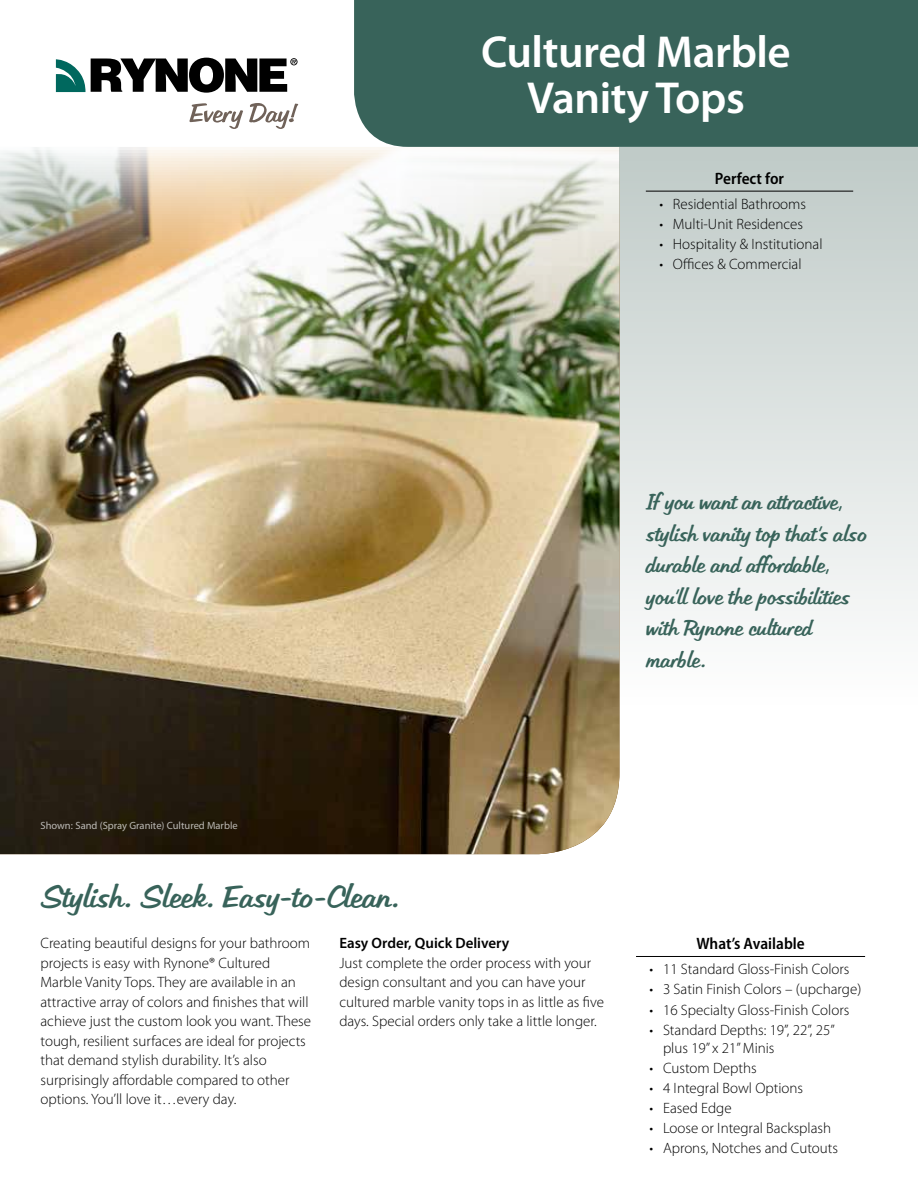
<style>
.page{position:relative;width:918px;height:1188px;background:#fff}
.page>*{position:absolute;margin:0;border:0;box-sizing:border-box;transform-origin:0 0}
.t1{font:600 45px/46.3px "Myriad Pro";letter-spacing:-.01em;color:#fff;text-align:center}
.t2{font:30px "Filmotype Kellog";letter-spacing:.01em;color:#38635a}
.t3{font:21px/31.5px "Filmotype Kellog";letter-spacing:.01em;color:#38635a}
.t4{font:600 semi-condensed 16.5px "Myriad Pro";color:#000}
.t5{font:300 15px/19.5px "Myriad Pro";color:#000}
.t6{font:600 15px "Myriad Pro";color:#000}
.t7{font:10.5px "Myriad Pro";color:#fff}
</style>
<div class="page">
<svg style="left:56px;top:58px;width:242px;height:35px"></svg>
<svg style="left:189px;top:103px;width:54px;height:26px"></svg>
<svg style="left:249px;top:103px;width:49px;height:26px"></svg>
<div style="left:354px;top:0;width:564px;height:147px;background:#38635a"></div>
<div style="left:619px;top:147px;width:299px;height:707px;background:linear-gradient(to bottom,#c2ccc9,#fff)"></div>
<img style="left:0;top:147px;width:619px;height:707px">
<hr style="left:646px;top:191px;width:207px;height:1px;background:#000">
<hr style="left:636px;top:956px;width:229px;height:1px;background:#000">
<h1 class="t1" style="left:481px;top:28px;width:311px">Cultured Marble<br>Vanity Tops</h1>
<p class="t4" style="left:715px;top:169px;width:71px">Perfect for</p>
<p class="t5" style="left:659px;top:194px;width:148px">• Residential Bathrooms</p>
<p class="t5" style="left:659px;top:214px;width:145px">• Multi-Unit Residences</p>
<p class="t5" style="left:659px;top:234px;width:165px">• Hospitality &amp; Institutional</p>
<p class="t5" style="left:659px;top:254px;width:144px">• Offices &amp; Commercial</p>
<h3 class="t3" style="left:646px;top:486px;width:222px">If you want an attractive, stylish vanity top that’s also durable and affordable, you’ll love the possibilities with Rynone cultured marble.</h3>
<p class="t7" style="left:40px;top:819px;width:199px">Shown: Sand (Spray Granite) Cultured Marble</p>
<h2 class="t2" style="left:40px;top:876px;width:360px">Stylish. Sleek. Easy-to-Clean.</h2>
<p class="t5" style="left:40px;top:933px;width:272px">Creating beautiful designs for your bathroom projects is easy with Rynone® Cultured Marble Vanity Tops. They are available in an attractive array of colors and finishes that will achieve just the custom look you want. These tough, resilient surfaces are ideal for projects that demand stylish durability. It’s also surprisingly affordable compared to other options. You’ll love it…every day.</p>
<p class="t6" style="left:339px;top:934px;width:172px">Easy Order, Quick Delivery</p>
<p class="t5" style="left:339px;top:953px;width:266px">Just complete the order process with your design consultant and you can have your cultured marble vanity tops in as little as five days. Special orders only take a little longer.</p>
<p class="t4" style="left:696px;top:935px;width:110px">What’s Available</p>
<p class="t5" style="left:650px;top:959px;width:202px">• 11 Standard Gloss-Finish Colors</p>
<p class="t5" style="left:650px;top:979px;width:213px">• 3 Satin Finish Colors – (upcharge)</p>
<p class="t5" style="left:650px;top:1000px;width:201px">• 16 Specialty Gloss-Finish Colors</p>
<p class="t5" style="left:663px;top:1021px;width:173px;line-height:18px;text-indent:-14px">• Standard Depths: 19”, 22”, 25” plus 19” x 21” Minis</p>
<p class="t5" style="left:650px;top:1058px;width:109px">• Custom Depths</p>
<p class="t5" style="left:650px;top:1078px;width:155px">• 4 Integral Bowl Options</p>
<p class="t5" style="left:650px;top:1098px;width:84px">• Eased Edge</p>
<p class="t5" style="left:650px;top:1118px;width:183px">• Loose or Integral Backsplash</p>
<p class="t5" style="left:650px;top:1139px;width:190px">• Aprons, Notches and Cutouts</p>
</div>
